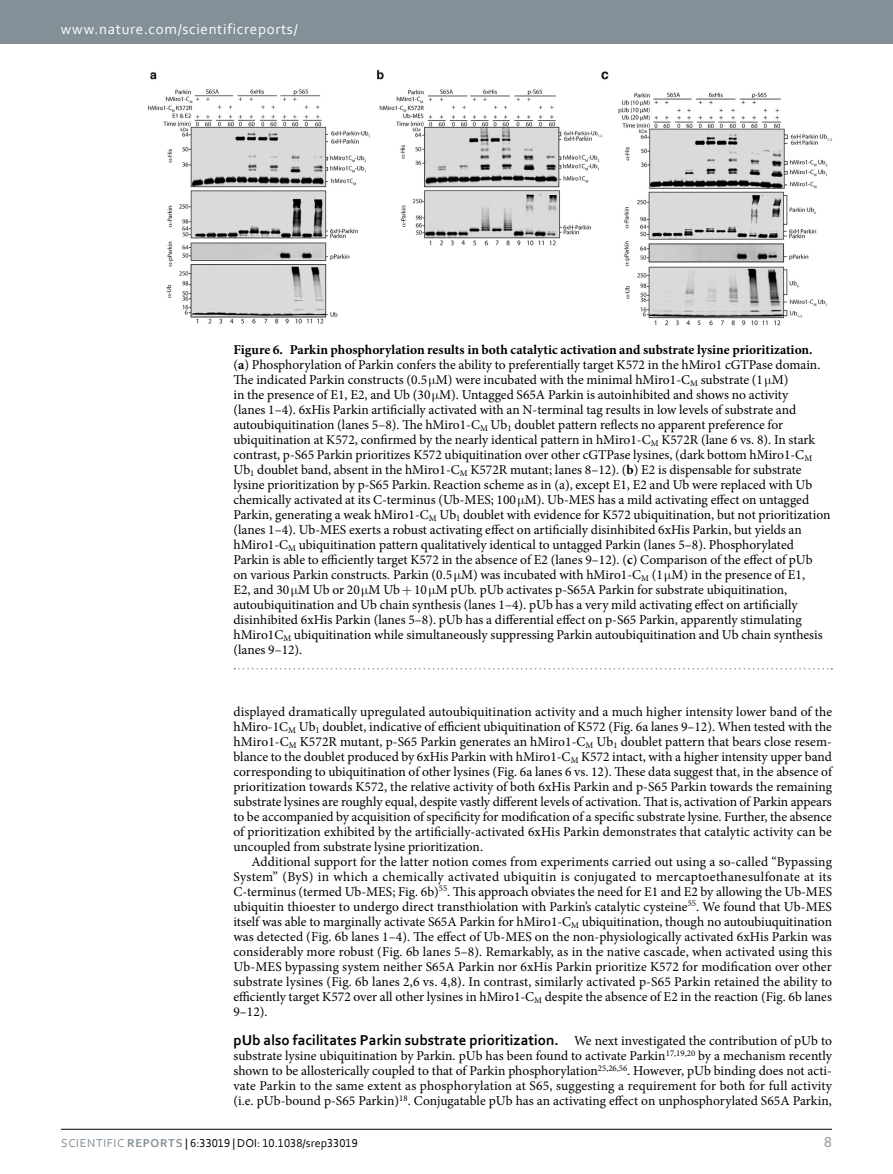
<style>
.page{position:relative;width:893px;height:1174px;background:#fff}
.page>*{position:absolute;margin:0;border:0;box-sizing:border-box;transform-origin:0 0}
.t1{font:700 15px "Corbel";color:#000}
.t2{font:15px "Corbel";letter-spacing:.045em;color:#fff}
.t3{font:15px "Corbel";color:#839097}
.t4{font:13.5px/15px "Minion Pro";color:#000;text-align:justify}
.t5{font:12px "Corbel";color:#000}
.s1{font-weight:700}
.s2{font-family:"Minion Pro";font-weight:400;font-size:13.5px}
.s3{color:#839097}
.s4{font-weight:700;color:#839097}
</style>
<div class="page">
<div style="left:0;top:0;width:893px;height:43px;background:#839097"></div>
<hr style="left:61px;top:1129px;width:771px;height:1px;background:#000">
<img style="left:148px;top:70px;width:684px;height:256px">
<svg style="left:234px;top:668px;width:598px;height:1px"></svg>
<p class="t2" style="left:61px;top:19px;width:238px">www.nature.com/scientificreports/</p>
<p class="t4" style="left:233px;top:342px;width:598px;text-align:left"><span class="s1">Figure 6. Parkin phosphorylation results in both catalytic activation and substrate lysine prioritization. </span>(<span class="s1">a</span>) Phosphorylation of Parkin confers the ability to preferentially target K572 in the hMiro1 cGTPase domain.<br>The indicated Parkin constructs (0.5 M) were incubated with the minimal hMiro1-C<sub>M</sub> substrate (1 M)<br>in the presence of E1, E2, and Ub (30 M). Untagged S65A Parkin is autoinhibited and shows no activity<br>(lanes 1–4). 6xHis Parkin artificially activated with an N-terminal tag results in low levels of substrate and autoubiquitination (lanes 5–8). The hMiro1-C<sub>M</sub> Ub<sub>1</sub> doublet pattern reflects no apparent preference for ubiquitination at K572, confirmed by the nearly identical pattern in hMiro1-C<sub>M</sub> K572R (lane 6 vs. 8). In stark contrast, p-S65 Parkin prioritizes K572 ubiquitination over other cGTPase lysines, (dark bottom hMiro1-C<sub>M </sub>Ub<sub>1</sub> doublet band, absent in the hMiro1-C<sub>M</sub> K572R mutant; lanes 8–12). (<span class="s1">b</span>) E2 is dispensable for substrate lysine prioritization by p-S65 Parkin. Reaction scheme as in (a), except E1, E2 and Ub were replaced with Ub chemically activated at its C-terminus (Ub-MES; 100 M). Ub-MES has a mild activating effect on untagged Parkin, generating a weak hMiro1-C<sub>M</sub> Ub<sub>1</sub> doublet with evidence for K572 ubiquitination, but not prioritization (lanes 1–4). Ub-MES exerts a robust activating effect on artificially disinhibited 6xHis Parkin, but yields an hMiro1-C<sub>M</sub> ubiquitination pattern qualitatively identical to untagged Parkin (lanes 5–8). Phosphorylated Parkin is able to efficiently target K572 in the absence of E2 (lanes 9–12). (<span class="s1">c</span>) Comparison of the effect of pUb<br>on various Parkin constructs. Parkin (0.5 M) was incubated with hMiro1-C<sub>M</sub> (1 M) in the presence of E1,<br>E2, and 30 M Ub or 20 M Ub 10 M pUb. pUb activates p-S65A Parkin for substrate ubiquitination, autoubiquitination and Ub chain synthesis (lanes 1–4). pUb has a very mild activating effect on artificially disinhibited 6xHis Parkin (lanes 5–8). pUb has a differential effect on p-S65 Parkin, apparently stimulating hMiro1C<sub>M</sub> ubiquitination while simultaneously suppressing Parkin autoubiquitination and Ub chain synthesis (lanes 9–12).</p>
<p class="t4" style="left:233px;top:704px;width:600px">displayed dramatically upregulated autoubiquitination activity and a much higher intensity lower band of the hMiro-1C<sub>M</sub> Ub<sub>1</sub> doublet, indicative of efficient ubiquitination of K572 (Fig. 6a lanes 9–12). When tested with the hMiro1-C<sub>M</sub> K572R mutant, p-S65 Parkin generates an hMiro1-C<sub>M</sub> Ub<sub>1</sub> doublet pattern that bears close resem&shy;blance to the doublet produced by 6xHis Parkin with hMiro1-C<sub>M</sub> K572 intact, with a higher intensity upper band corresponding to ubiquitination of other lysines (Fig. 6a lanes 6 vs. 12). These data suggest that, in the absence of prioritization towards K572, the relative activity of both 6xHis Parkin and p-S65 Parkin towards the remaining substrate lysines are roughly equal, despite vastly different levels of activation. That is, activation of Parkin appears to be accompanied by acquisition of specificity for modification of a specific substrate lysine. Further, the absence of prioritization exhibited by the artificially-activated 6xHis Parkin demonstrates that catalytic activity can be uncoupled from substrate lysine prioritization.</p>
<p class="t4" style="left:233px;top:854px;width:600px;text-indent:18px">Additional support for the latter notion comes from experiments carried out using a so-called “Bypassing System” (ByS) in which a chemically activated ubiquitin is conjugated to mercaptoethanesulfonate at its C-terminus (termed Ub-MES; Fig. 6b)<sup>55</sup>. This approach obviates the need for E1 and E2 by allowing the Ub-MES ubiquitin thioester to undergo direct transthiolation with Parkin’s catalytic cysteine<sup>55</sup>. We found that Ub-MES itself was able to marginally activate S65A Parkin for hMiro1-C<sub>M</sub> ubiquitination, though no autoubiuquitination was detected (Fig. 6b lanes 1–4). The effect of Ub-MES on the non-physiologically activated 6xHis Parkin was considerably more robust (Fig. 6b lanes 5–8). Remarkably, as in the native cascade, when activated using this Ub-MES bypassing system neither S65A Parkin nor 6xHis Parkin prioritize K572 for modification over other substrate lysines (Fig. 6b lanes 2,6 vs. 4,8). In contrast, similarly activated p-S65 Parkin retained the ability to efficiently target K572 over all other lysines in hMiro1-C<sub>M</sub> despite the absence of E2 in the reaction (Fig. 6b lanes 9–12).</p>
<p class="t1" style="left:233px;top:1031px;width:600px">pUb also facilitates Parkin substrate prioritization. <span class="s2">We next investigated the contribution of pUb to</span></p>
<p class="t4" style="left:233px;top:1048px;width:600px">substrate lysine ubiquitination by Parkin. pUb has been found to activate Parkin<sup>17,19,20</sup> by a mechanism recently shown to be allosterically coupled to that of Parkin phosphorylation<sup>25,26,56</sup>. However, pUb binding does not acti&shy;vate Parkin to the same extent as phosphorylation at S65, suggesting a requirement for both for full activity (i.e. pUb-bound p-S65 Parkin)<sup>18</sup>. Conjugatable pUb has an activating effect on unphosphorylated S65A Parkin,</p>
<p class="t5" style="left:61px;top:1135px;width:298px"><span class="s3">Scientific</span> <span class="s4">Reports</span> | 6:33019 | DOI: 10.1038/srep33019</p>
<p class="t3" style="left:824px;top:1132px;width:9px">8</p>
</div>
